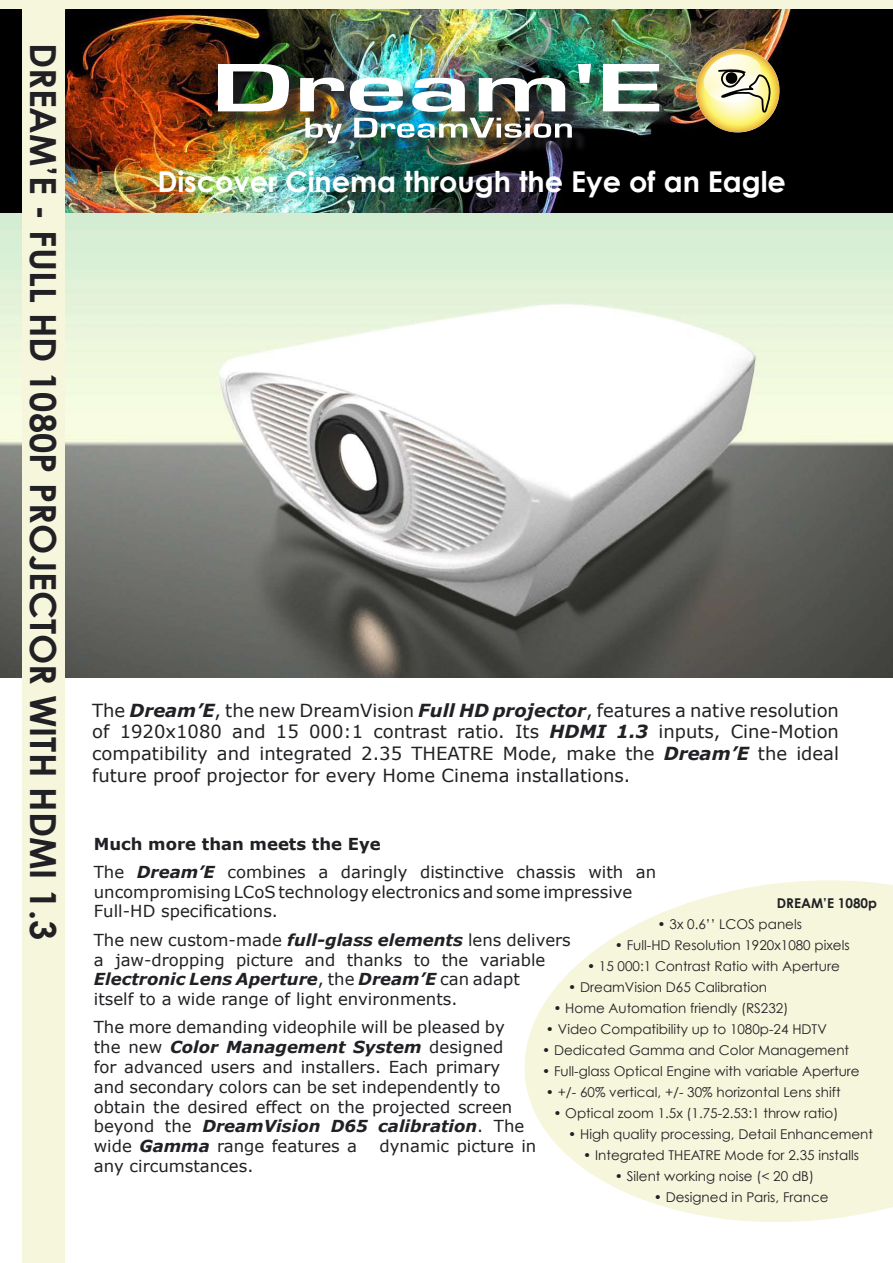
<style>
.page{position:relative;width:893px;height:1263px;background:#fff}
.page>*{position:absolute;margin:0;border:0;box-sizing:border-box;transform-origin:0 0}
.t1{font:700 36px "Century Gothic";color:#212125}
.t2{font:700 28.65px "Century Gothic";color:#fff}
.t3{font:18px/21.6px "Verdana";color:#212125;text-align:justify}
.t4{font:16.5px/19.8px "Verdana";color:#212125}
.t5{font:13.5px "Century Gothic";color:#212125}
.t6{font:700 13.5px "Century Gothic";color:#212125}
.s1{font-weight:700;font-style:italic}
.s2{font-weight:700}
</style>
<div class="page">
<img style="left:0;top:213px;width:893px;height:464px">
<img style="left:0;top:9px;width:893px;height:204px">
<div style="left:0;top:0;width:893px;height:9px;background:#f5f6db"></div>
<div style="left:22px;top:0;width:43px;height:1263px;background:#f5f6db"></div>
<svg style="left:524px;top:880px;width:369px;height:342px"></svg>
<div style="left:222px;top:69px;width:453px;height:91px;background:#212125;opacity:.75"></div>
<svg style="left:305px;top:118px;width:37px;height:26px"></svg>
<img style="left:354px;top:118px;width:218px;height:20px">
<svg style="left:218px;top:64px;width:71px;height:47px"></svg>
<svg style="left:300px;top:78px;width:44px;height:33px"></svg>
<img style="left:350px;top:78px;width:53px;height:34px">
<img style="left:412px;top:78px;width:53px;height:34px">
<svg style="left:479px;top:78px;width:86px;height:33px"></svg>
<svg style="left:578px;top:64px;width:13px;height:19px"></svg>
<svg style="left:603px;top:64px;width:57px;height:47px"></svg>
<img style="left:696px;top:49px;width:83px;height:83px">
<h1 class="t1" style="left:66px;top:43px;width:899px;rotate:90deg">DREAM’E - FULL HD 1080P PROJECTOR WITH HDMI 1.3</h1>
<h2 class="t2" style="left:157px;top:163px;width:630px">Discover Cinema through the Eye of an Eagle</h2>
<p class="t3" style="left:92px;top:699px;width:748px">The <span class="s1">Dream’E</span>, the new DreamVision <span class="s1">Full HD projector</span>, features a native resolution of 1920x1080 and 15 000:1 contrast ratio. Its <span class="s1">HDMI 1.3</span> inputs, Cine-Motion compatibility and integrated 2.35 THEATRE Mode, make the <span class="s1">Dream’E</span> the ideal future proof projector for every Home Cinema installations.</p>
<p class="t4" style="left:94px;top:829px;width:564px;line-height:28.3px"><span class="s2">Much more than meets the Eye<br></span>The <span class="s1">Dream’E</span> combines a daringly distinctive chassis with an</p>
<p class="t4" style="left:94px;top:881px;width:540px">uncompromising LCoS technology electronics and some impressive<br>Full-HD specifications.</p>
<p class="t4" style="left:94px;top:929px;width:479px">The new custom-made <span class="s1">full-glass elements</span> lens delivers a jaw-dropping picture and thanks to the variable <span class="s1">Electronic Lens Aperture</span>, the <span class="s1">Dream’E</span> can adapt<br>itself to a wide range of light environments.</p>
<p class="t4" style="left:94px;top:1017px;width:432px">The more demanding videophile will be pleased by the new <span class="s1">Color Management System</span> designed for advanced users and installers. Each primary and secondary colors can be set independently to obtain the desired effect on the projected screen beyond the <span class="s1">DreamVision D65 calibration</span>. The wide <span class="s1">Gamma</span> range features a</p>
<p class="t6" style="left:777px;top:894px;width:102px">DREAM’E 1080p</p>
<p class="t5" style="left:658px;top:916px;width:146px">• 3x 0.6’’ LCOS panels</p>
<p class="t5" style="left:615px;top:937px;width:236px">• Full-HD Resolution 1920x1080 pixels</p>
<p class="t5" style="left:587px;top:958px;width:254px">• 15 000:1 Contrast Ratio with Aperture</p>
<p class="t5" style="left:568px;top:979px;width:200px">• DreamVision D65 Calibration</p>
<p class="t5" style="left:553px;top:1000px;width:237px">• Home Automation friendly (RS232)</p>
<p class="t5" style="left:546px;top:1021px;width:282px">• Video Compatibility up to 1080p-24 HDTV</p>
<p class="t5" style="left:542px;top:1042px;width:309px">• Dedicated Gamma and Color Management</p>
<p class="t5" style="left:542px;top:1063px;width:319px">• Full-glass Optical Engine with variable Aperture</p>
<p class="t5" style="left:546px;top:1084px;width:296px">• +/- 60% vertical, +/- 30% horizontal Lens shift</p>
<p class="t5" style="left:553px;top:1105px;width:287px">• Optical zoom 1.5x (1.75-2.53:1 throw ratio)</p>
<p class="t5" style="left:568px;top:1126px;width:306px">• High quality processing, Detail Enhancement</p>
<p class="t5" style="left:583px;top:1147px;width:277px">• Integrated THEATRE Mode for 2.35 installs</p>
<p class="t5" style="left:615px;top:1168px;width:201px">• Silent working noise (&lt; 20 dB)</p>
<p class="t5" style="left:654px;top:1189px;width:176px">• Designed in Paris, France</p>
<p class="t4" style="left:380px;top:1136px;width:158px">dynamic picture in</p>
<p class="t4" style="left:94px;top:1155px;width:161px">any circumstances.</p>
</div>
